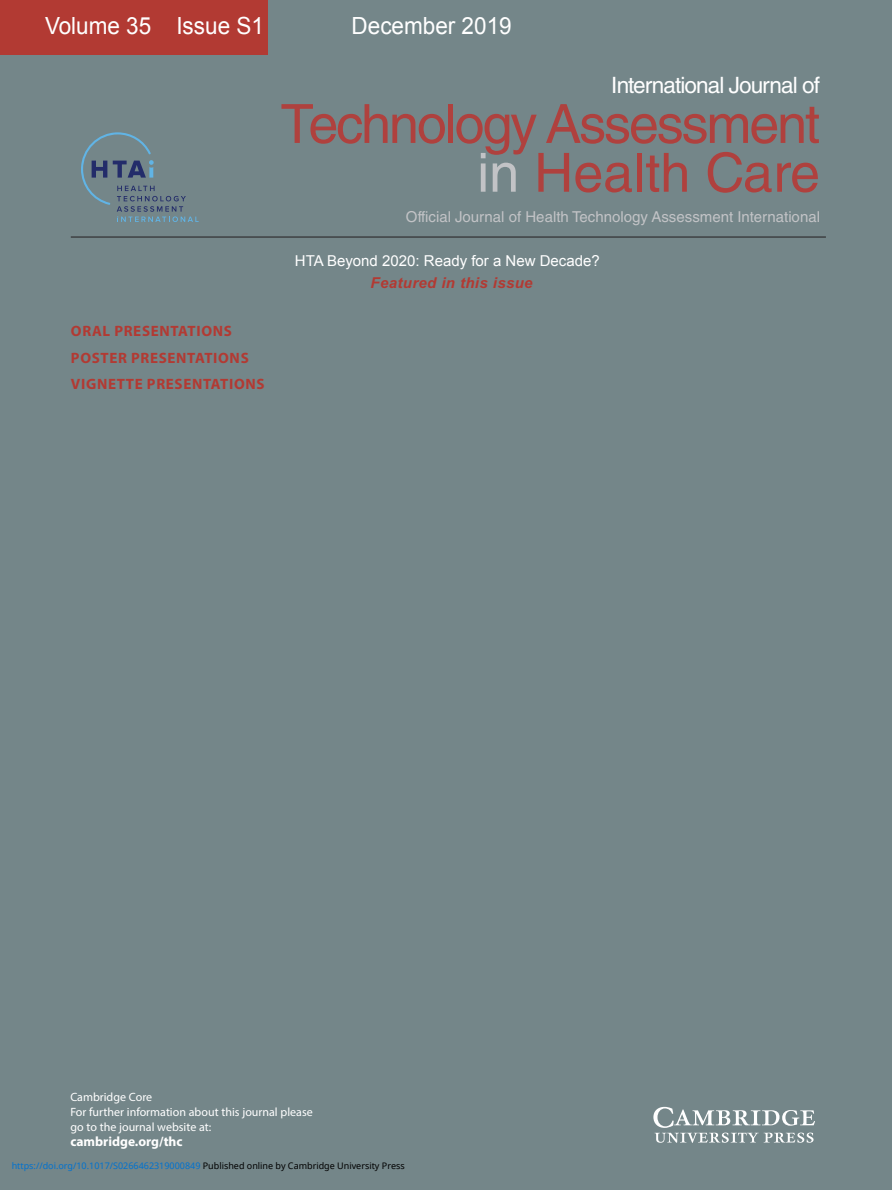
<style>
.page{position:relative;width:892px;height:1190px;background:#fff}
.page>*{position:absolute;margin:0;border:0;box-sizing:border-box;transform-origin:0 0}
.t1{font:54px/48.8px "Helvetica LT Std";letter-spacing:-.04em;color:#af413e;text-align:right}
.t2{font:23.7px "Arial";color:#fff;scale:.95 1}
.t3{font:22.5px "Helvetica LT Std";letter-spacing:-.04em;color:#fff}
.t4{font:700 15px/26.5px "Myriad Pro";letter-spacing:.045em;color:#b23a33}
.t5{font:15px "Helvetica LT Std";color:#c2c3c6}
.t6{font:15px "Arial";color:#fff}
.t7{font:italic 700 15px "Arial";letter-spacing:.025em;color:#b23a33}
.t8{font:700 13.5px "Myriad Pro";color:#fff}
.t9{font:12px/15px "Myriad Pro";color:#fff}
.t10{font:9px "Noto Sans";color:#0172cf}
.s1{color:#c2c3c6}
.s2{color:#000}
</style>
<div class="page">
<div style="left:0;top:0;width:892px;height:1189px;background:#748689"></div>
<div style="left:0;top:0;width:267px;height:55px;background:#b23a33"></div>
<svg style="left:81px;top:132px;width:118px;height:90px"></svg>
<svg style="left:653px;top:1106px;width:162px;height:36px"></svg>
<hr style="left:71px;top:237px;width:755px;height:1px;background:#231f20">
<p class="t2" style="left:45px;top:12px;width:232px">Volume 35 Issue S1</p>
<p class="t2" style="left:351px;top:12px;width:170px">December 2019</p>
<p class="t3" style="left:611px;top:77px;width:210px">International Journal of</p>
<p class="t1" style="left:281px;top:104px;width:541px">Technology Assessment <span class="s1">in</span> Health Care</p>
<p class="t5" style="left:406px;top:210px;width:415px">Official Journal of Health Technology Assessment International</p>
<p class="t6" style="left:295px;top:252px;width:306px">HTA Beyond 2020: Ready for a New Decade?</p>
<p class="t4" style="left:71px;top:319px;width:195px">ORAL PRESENTATIONS<br>POSTER PRESENTATIONS<br>VIGNETTE PRESENTATIONS</p>
<p class="t7" style="left:370px;top:277px;width:164px">Featured in this issue</p>
<p class="t9" style="left:70px;top:1090px;width:244px">Cambridge Core<br>For further information about this journal please go to the journal website at:</p>
<p class="t8" style="left:70px;top:1136px;width:114px">cambridge.org/thc</p>
<p class="t10" style="left:12px;top:1158px;width:394px">https://doi.org/10.1017/S0266462319000849 <span class="s2">Published online by Cambridge University Press</span></p>
</div>
